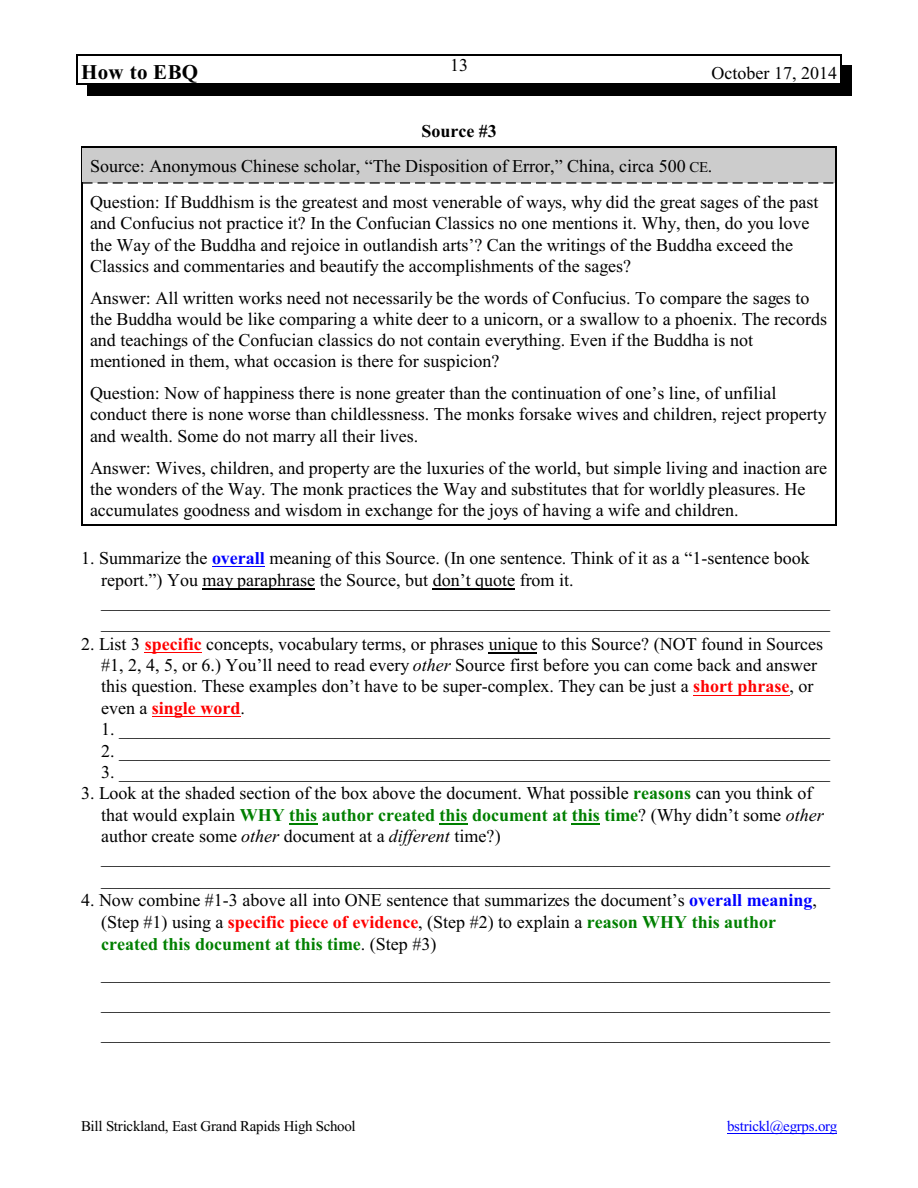
<style>
.page{position:relative;width:918px;height:1188px;background:#fff}
.page>*{position:absolute;margin:0;border:0;box-sizing:border-box;transform-origin:0 0}
.t1{font:700 21px "Times New Roman";letter-spacing:.015em;color:#000}
.t2{font:18px/21.3px "Times New Roman";color:#000}
.t3{font:15px "Times New Roman";letter-spacing:-.02em;color:#000}
.t4{font:15px "Times New Roman";letter-spacing:-.015em;color:#00f}
.s1{font-weight:700}
.s2{font-size:15px}
.s3{font-weight:700;color:#00f}
.s4{font-weight:700;color:#f00}
.s5{font-style:italic}
.s6{font-weight:700;color:#008000}
</style>
<div class="page">
<hr style="left:76px;top:54px;width:2px;height:31px;background:#000">
<hr style="left:840px;top:54px;width:1px;height:31px;background:#000">
<hr style="left:76px;top:54px;width:765px;height:1px;background:#000">
<hr style="left:76px;top:84px;width:765px;height:1px;background:#000">
<div style="left:841px;top:65px;width:11px;height:31px;background:#000"></div>
<div style="left:87px;top:85px;width:765px;height:11px;background:#000"></div>
<hr style="left:81px;top:147px;width:1px;height:35px;background:#000">
<hr style="left:836px;top:147px;width:1px;height:35px;background:#000">
<hr style="left:81px;top:147px;width:756px;height:1px;background:#000">
<div style="left:82px;top:148px;width:753px;height:34px;background:#ccc"></div>
<hr style="left:81px;top:182px;width:1px;height:344px;background:#000">
<hr style="left:836px;top:182px;width:1px;height:344px;background:#000">
<hr style="left:81px;top:525px;width:756px;height:1px;background:#000">
<svg style="left:82px;top:182px;width:753px;height:2px;background:#848484"></svg>
<hr style="left:212px;top:567px;width:53px;height:1px;background:#00f">
<hr style="left:202px;top:588px;width:113px;height:1px;background:#000">
<hr style="left:432px;top:588px;width:83px;height:1px;background:#000">
<hr style="left:145px;top:652px;width:57px;height:1px;background:#f00">
<hr style="left:489px;top:652px;width:48px;height:1px;background:#000">
<hr style="left:693px;top:695px;width:96px;height:1px;background:#f00">
<hr style="left:152px;top:716px;width:89px;height:1px;background:#f00">
<svg style="left:289px;top:824px;width:28px;height:1px"></svg>
<svg style="left:440px;top:824px;width:28px;height:1px"></svg>
<svg style="left:572px;top:824px;width:28px;height:1px"></svg>
<hr style="left:727px;top:1133px;width:110px;height:1px;background:#00f">
<p class="t2" style="left:450px;top:56px;width:19px">13</p>
<p class="t1" style="left:81px;top:65px;width:119px">How to EBQ</p>
<p class="t2" style="left:712px;top:64px;width:127px">October 17, 2014</p>
<p class="t2" style="left:90px;top:115px;width:730px;line-height:35.4px;text-indent:331px"><span class="s1">Source #3<br></span>Source: Anonymous Chinese scholar, “The Disposition of Error,” China, circa 500 <span class="s2">CE</span>.<br>Question: If Buddhism is the greatest and most venerable of ways, why did the great sages of the past</p>
<p class="t2" style="left:90px;top:214px;width:721px">and Confucius not practice it? In the Confucian Classics no one mentions it. Why, then, do you love the Way of the Buddha and rejoice in outlandish arts’? Can the writings of the Buddha exceed the<br>Classics and commentaries and beautify the accomplishments of the sages?</p>
<p class="t2" style="left:90px;top:289px;width:739px">Answer: All written works need not necessarily be the words of Confucius. To compare the sages to the Buddha would be like comparing a white deer to a unicorn, or a swallow to a phoenix. The records and teachings of the Confucian classics do not contain everything. Even if the Buddha is not mentioned in them, what occasion is there for suspicion?</p>
<p class="t2" style="left:90px;top:384px;width:738px">Question: Now of happiness there is none greater than the continuation of one’s line, of unfilial conduct there is none worse than childlessness. The monks forsake wives and children, reject property and wealth. Some do not marry all their lives.</p>
<p class="t2" style="left:90px;top:459px;width:739px">Answer: Wives, children, and property are the luxuries of the world, but simple living and inaction are the wonders of the Way. The monk practices the Way and substitutes that for worldly pleasures. He accumulates goodness and wisdom in exchange for the joys of having a wife and children.</p>
<p class="t2" style="left:101px;top:549px;width:730px;text-indent:-20px">1. Summarize the <span class="s3">overall</span> meaning of this Source. (In one sentence. Think of it as a “1-sentence book report.”) You may paraphrase the Source, but don’t quote from it. _________________________________________________________________________________ _________________________________________________________________________________</p>
<p class="t2" style="left:101px;top:635px;width:724px;text-indent:-20px">2. List 3 <span class="s4">specific</span> concepts, vocabulary terms, or phrases unique to this Source? (NOT found in Sources #1, 2, 4, 5, or 6.) You’ll need to read every <span class="s5">other</span> Source first before you can come back and answer this question. These examples don’t have to be super-complex. They can be just a <span class="s4">short phrase</span>, or even a <span class="s4">single word</span>.</p>
<p class="t2" style="left:101px;top:720px;width:730px">1. _______________________________________________________________________________</p>
<p class="t2" style="left:101px;top:742px;width:730px">2. _______________________________________________________________________________</p>
<p class="t2" style="left:101px;top:763px;width:730px">3. _______________________________________________________________________________</p>
<p class="t2" style="left:101px;top:784px;width:730px;text-indent:-20px">3. Look at the shaded section of the box above the document. What possible <span class="s6">reasons</span> can you think of that would explain <span class="s6">WHY this author created this document at this time</span>? (Why didn’t some <span class="s5">other </span>author create some <span class="s5">other</span> document at a <span class="s5">different</span> time?) _________________________________________________________________________________ _________________________________________________________________________________</p>
<p class="t2" style="left:101px;top:891px;width:717px;text-indent:-20px">4. Now combine #1-3 above all into ONE sentence that summarizes the document’s <span class="s3">overall meaning</span>, (Step #1) using a <span class="s4">specific piece of evidence</span>, (Step #2) to explain a <span class="s6">reason WHY this author created this document at this time</span>. (Step #3)</p>
<p class="t2" style="left:101px;top:960px;width:730px;line-height:29.7px;text-align:justify">_________________________________________________________________________________ _________________________________________________________________________________ _________________________________________________________________________________</p>
<p class="t3" style="left:81px;top:1120px;width:276px">Bill Strickland, East Grand Rapids High School</p>
<p class="t4" style="left:727px;top:1120px;width:112px">bstrickl@egrps.org</p>
</div>
